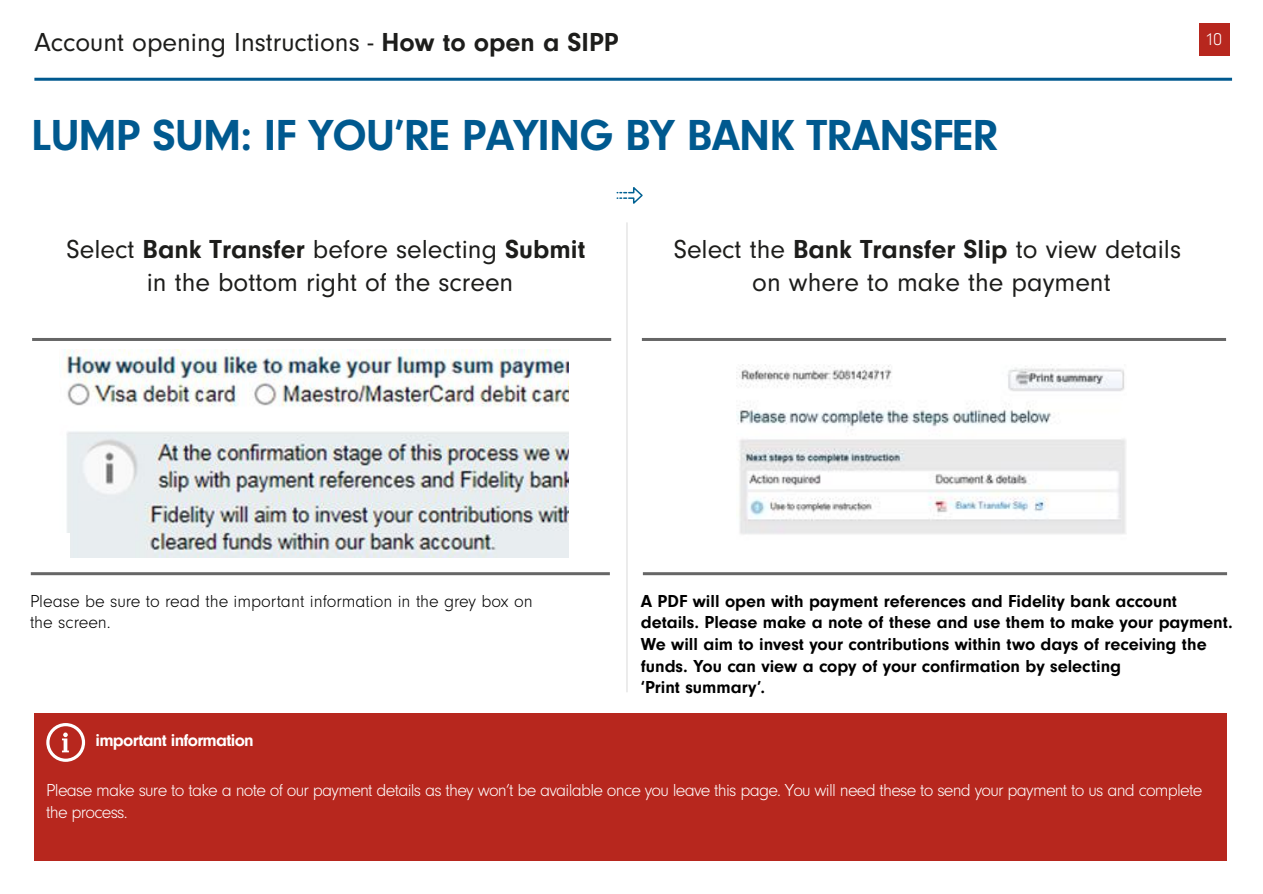
<style>
.page{position:relative;width:1263px;height:894px;background:#fff}
.page>*{position:absolute;margin:0;border:0;box-sizing:border-box;transform-origin:0 0}
.t1{font:700 45px "Neuzeit Gro";letter-spacing:-.02em;color:#00598f}
.t2{font:27px/32.4px "Neuzeit Gro";color:#1d1d1b;text-align:center}
.t3{font:700 18px/21.6px "Neuzeit Gro";color:#000}
.t4{font:300 18px/21.6px "Neuzeit Gro";letter-spacing:-.045em;color:#fff}
.t5{font:300 18px/21.6px "Neuzeit Gro";color:#000}
.t6{font:700 18px "Neuzeit Gro";letter-spacing:-.04em;color:#fff}
.s1{font-weight:700}
</style>
<div class="page">
<hr style="left:444px;top:539px;width:375px;height:3px;background:#006193">
<hr style="left:842px;top:539px;width:375px;height:3px;background:#006193">
<hr style="left:626px;top:222px;width:1px;height:470px;background:#ccc">
<hr style="left:32px;top:338px;width:579px;height:3px;background:#666">
<hr style="left:642px;top:338px;width:584px;height:3px;background:#666">
<svg style="left:617px;top:187px;width:26px;height:17px"></svg>
<hr style="left:34px;top:78px;width:1198px;height:3px;background:#00598f">
<div style="left:1199px;top:23px;width:31px;height:33px;background:#b7271e"></div>
<hr style="left:31px;top:572px;width:579px;height:3px;background:#666">
<hr style="left:643px;top:572px;width:584px;height:3px;background:#666">
<div style="left:1209px;top:0;width:54px;height:26px;background:#fff"></div>
<div style="left:1229px;top:65px;width:33px;height:67px;background:#fff"></div>
<div style="left:34px;top:712px;width:1192px;height:148px;background:#b7271e"></div>
<svg style="left:46px;top:723px;width:39px;height:39px"></svg>
<img style="left:59px;top:349px;width:510px;height:208px">
<div style="left:569px;top:347px;width:40px;height:210px;background:#fff"></div>
<div style="left:30px;top:533px;width:39px;height:24px;background:#fff"></div>
<img style="left:736px;top:364px;width:390px;height:177px">
<div style="left:1193px;top:347px;width:28px;height:211px;background:#fff"></div>
<div style="left:642px;top:347px;width:29px;height:211px;background:#fff"></div>
<h2 class="t2" style="left:34px;top:27px;width:586px">Account opening Instructions - <span class="s1">How to open a SIPP</span></h2>
<p class="t4" style="left:1205px;top:29px;width:19px">10</p>
<h1 class="t1" style="left:31px;top:110px;width:969px">LUMP SUM: IF YOU’RE PAYING BY BANK TRANSFER</h1>
<h2 class="t2" style="left:67px;top:233px;width:520px">Select <span class="s1">Bank Transfer</span> before selecting <span class="s1">Submit </span>in the bottom right of the screen</h2>
<h2 class="t2" style="left:674px;top:233px;width:509px">Select the <span class="s1">Bank Transfer Slip</span> to view details on where to make the payment</h2>
<p class="t5" style="left:30px;top:590px;width:504px">Please be sure to read the important information in the grey box on the screen.</p>
<p class="t3" style="left:641px;top:590px;width:593px">A PDF will open with payment references and Fidelity bank account details. Please make a note of these and use them to make your payment.<br>We will aim to invest your contributions within two days of receiving the funds. You can view a copy of your confirmation by selecting<br>‘Print summary’.</p>
<p class="t6" style="left:96px;top:730px;width:160px">important information</p>
<p class="t4" style="left:46px;top:779px;width:1157px">Please make sure to take a note of our payment details as they won’t be available once you leave this page. You will need these to send your payment to us and complete the process.</p>
</div>
